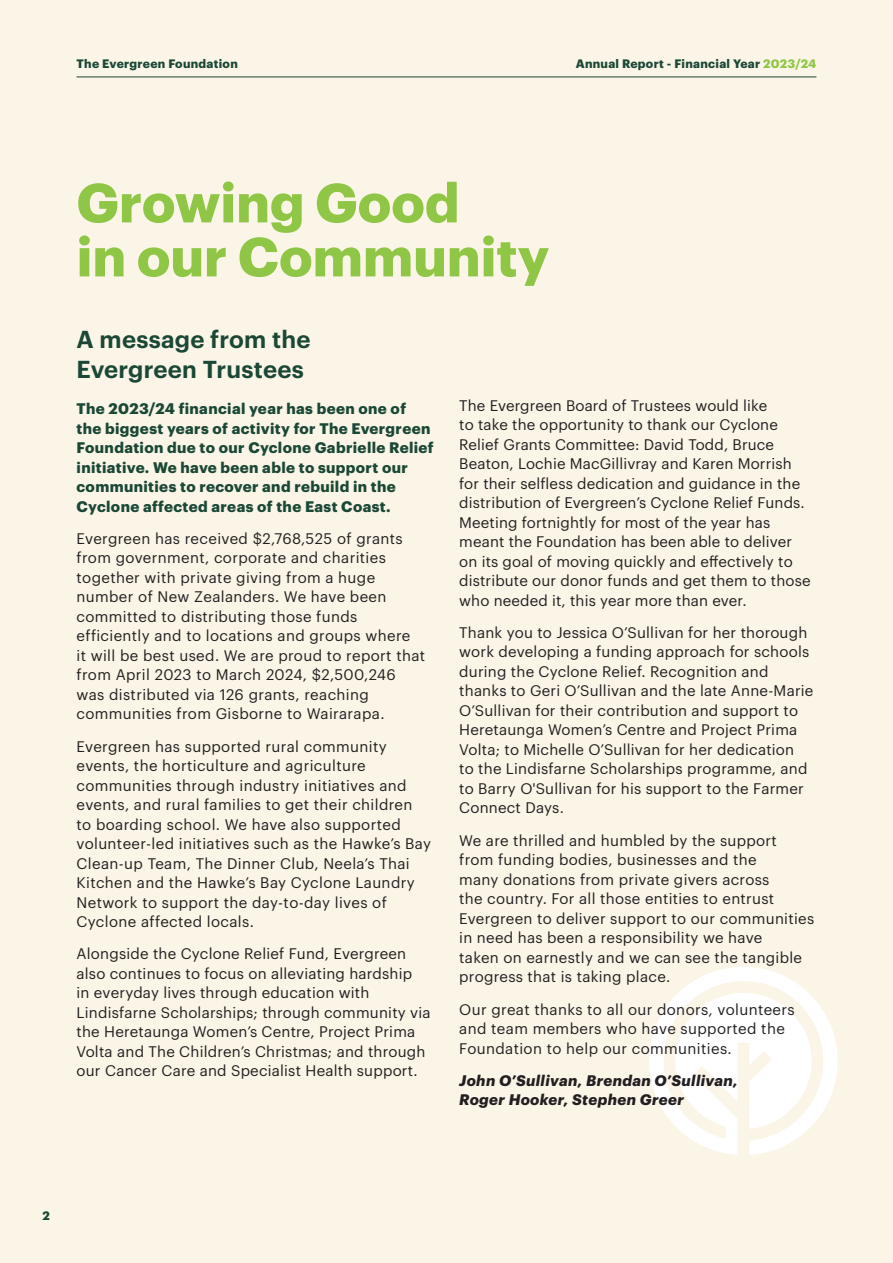
<style>
.page{position:relative;width:893px;height:1263px;background:#fbf5e7}
.page>*{position:absolute;margin:0;border:0;box-sizing:border-box;transform-origin:0 0}
.Heading{font:700 54px/54px "Graphik";color:#8fc646}
.Standfirst_Space_After{font:600 24px/30px "Graphik";letter-spacing:.01em;color:#1b4735}
.Body_Space_After{font:15px/19.5px "Graphik";letter-spacing:.015em;color:#231f20}
.Body_Bold_Space_After{font:700 15px/19.5px "Graphik";letter-spacing:.025em;color:#1b4735}
.Body_Space_After-2{font:italic 700 15px/19.5px "Graphik";letter-spacing:.025em;color:#231f20}
.Body_Bold_Space_Before{font:700 12px "Graphik";letter-spacing:.025em;color:#1b4735}
.s1{color:#8fc646}
</style>
<div class="page">
<svg style="left:649px;top:967px;width:189px;height:188px"></svg>
<hr style="left:77px;top:77px;width:739px;height:1px;background:#1b4735">
<p class="Body_Bold_Space_Before" style="left:77px;top:54px;width:163px">The Evergreen Foundation</p>
<p class="Body_Bold_Space_Before" style="left:576px;top:54px;width:242px">Annual Report - Financial Year <span class="s1">2023/24</span></p>
<p class="Heading" style="left:77px;top:171px;width:474px">Growing Good<br>in our Community</p>
<p class="Standfirst_Space_After" style="left:77px;top:322px;width:236px">A message from the<br>Evergreen Trustees</p>
<p class="Body_Bold_Space_After" style="left:77px;top:398px;width:359px">The 2023/24 financial year has been one of the biggest years of activity for The Evergreen Foundation due to our Cyclone Gabrielle Relief initiative. We have been able to support our communities to recover and rebuild in the Cyclone affected areas of the East Coast.</p>
<p class="Body_Space_After" style="left:77px;top:527px;width:350px">Evergreen has received $2,768,525 of grants from government, corporate and charities together with private giving from a huge number of New Zealanders. We have been committed to distributing those funds efficiently and to locations and groups where<br>it will be best used. We are proud to report that from April 2023 to March 2024, $2,500,246 was distributed via 126 grants, reaching communities from Gisborne to Wairarapa.</p>
<p class="Body_Space_After" style="left:77px;top:735px;width:356px">Evergreen has supported rural community events, the horticulture and agriculture communities through industry initiatives and events, and rural families to get their children<br>to boarding school. We have also supported volunteer-led initiatives such as the Hawke’s Bay Clean-up Team, The Dinner Club, Neela’s Thai Kitchen and the Hawke’s Bay Cyclone Laundry Network to support the day-to-day lives of Cyclone affected locals.</p>
<p class="Body_Space_After" style="left:77px;top:943px;width:356px">Alongside the Cyclone Relief Fund, Evergreen also continues to focus on alleviating hardship<br>in everyday lives through education with Lindisfarne Scholarships; through community via the Heretaunga Women’s Centre, Project Prima Volta and The Children’s Christmas; and through our Cancer Care and Specialist Health support.</p>
<p class="Body_Space_After" style="left:459px;top:394px;width:353px">The Evergreen Board of Trustees would like<br>to take the opportunity to thank our Cyclone Relief Grants Committee: David Todd, Bruce Beaton, Lochie MacGillivray and Karen Morrish for their selfless dedication and guidance in the distribution of Evergreen’s Cyclone Relief Funds.<br>Meeting fortnightly for most of the year has meant the Foundation has been able to deliver on its goal of moving quickly and effectively to distribute our donor funds and get them to those who needed it, this year more than ever.</p>
<p class="Body_Space_After" style="left:459px;top:621px;width:356px">Thank you to Jessica O’Sullivan for her thorough work developing a funding approach for schools during the Cyclone Relief. Recognition and thanks to Geri O’Sullivan and the late Anne-Marie O’Sullivan for their contribution and support to Heretaunga Women’s Centre and Project Prima Volta; to Michelle O’Sullivan for her dedication<br>to the Lindisfarne Scholarships programme, and to Barry O'Sullivan for his support to the Farmer Connect Days.</p>
<p class="Body_Space_After" style="left:459px;top:829px;width:356px">We are thrilled and humbled by the support from funding bodies, businesses and the<br>many donations from private givers across<br>the country. For all those entities to entrust Evergreen to deliver support to our communities in need has been a responsibility we have<br>taken on earnestly and we can see the tangible progress that is taking place.</p>
<p class="Body_Space_After" style="left:459px;top:998px;width:337px">Our great thanks to all our donors, volunteers and team members who have supported the<br>Foundation to help our communities.</p>
<p class="Body_Space_After-2" style="left:459px;top:1069px;width:280px">John O’Sullivan, Brendan O’Sullivan,<br>Roger Hooker, Stephen Greer</p>
<p class="Body_Bold_Space_Before" style="left:43px;top:1207px;width:9px">2</p>
</div>
